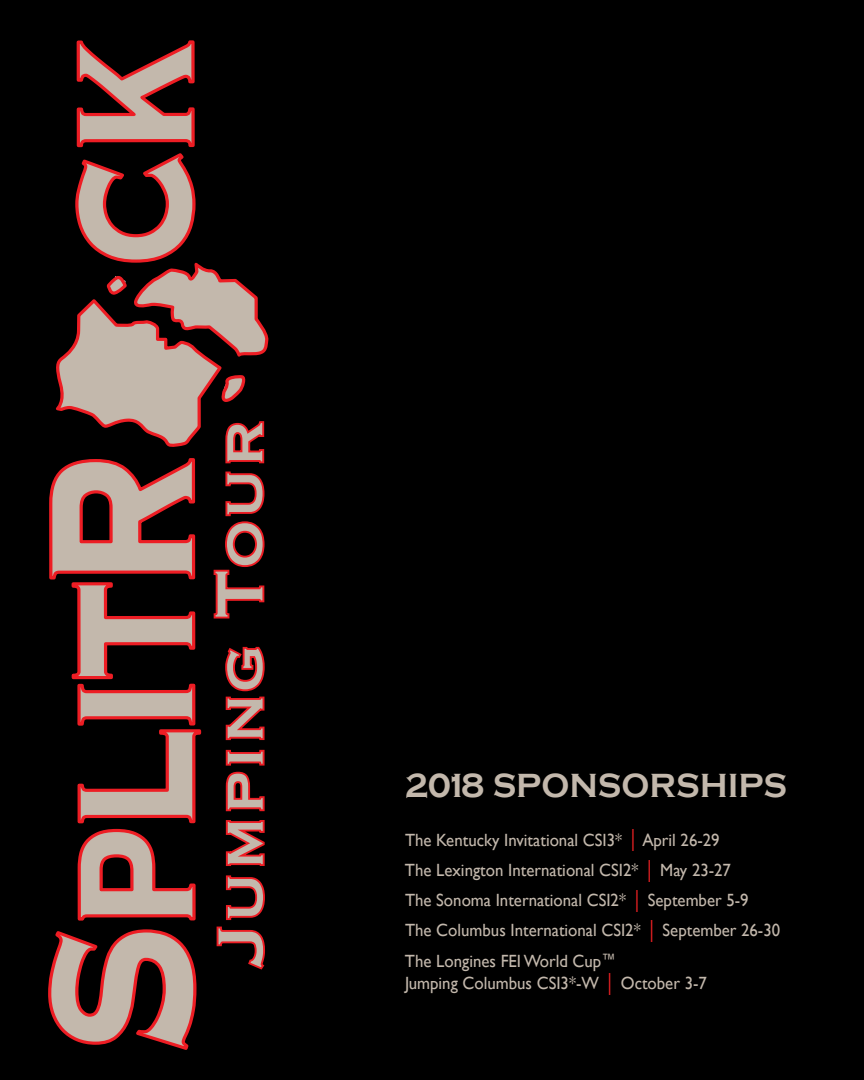
<style>
.page{position:relative;width:864px;height:1080px;background:#000}
.page>*{position:absolute;margin:0;border:0;box-sizing:border-box;transform-origin:0 0}
.t1{font:79.35px "Copperplate";color:#c3b8ac}
.t2{font:700 34.5px "Copperplate Gothic";color:#c3b8ac;scale:.95 1}
.t3{font:17.7px/30.3px "Gill Sans";color:#c3b8ac;scale:.95 1}
.s1{font-size:84.3px}
.s2{font-size:85.2px}
.s3{font-size:31.95px;color:#ed2124}
</style>
<div class="page">
<svg style="left:48px;top:40px;width:221px;height:1010px"></svg>
<h1 class="t1" style="left:189px;top:966px;width:548px;rotate:-90deg"><span class="s1">J</span>umping <span class="s2">T</span>our</h1>
<h2 class="t2" style="left:405px;top:767px;width:404px">2018 SPONSORSHIPS</h2>
<p class="t3" style="left:405px;top:824px;width:396px">The Kentucky Invitational CSI3* <span class="s3">I</span> April 26-29<br>The Lexington International CSI2* <span class="s3">I</span> May 23-27<br>The Sonoma International CSI2* <span class="s3">I</span> September 5-9<br>The Columbus International CSI2* <span class="s3">I</span> September 26-30<br>The Longines FEI World Cup<sup>™</sup></p>
<p class="t3" style="left:405px;top:968px;width:319px">Jumping Columbus CSI3*-W <span class="s3">I</span> October 3-7</p>
</div>
